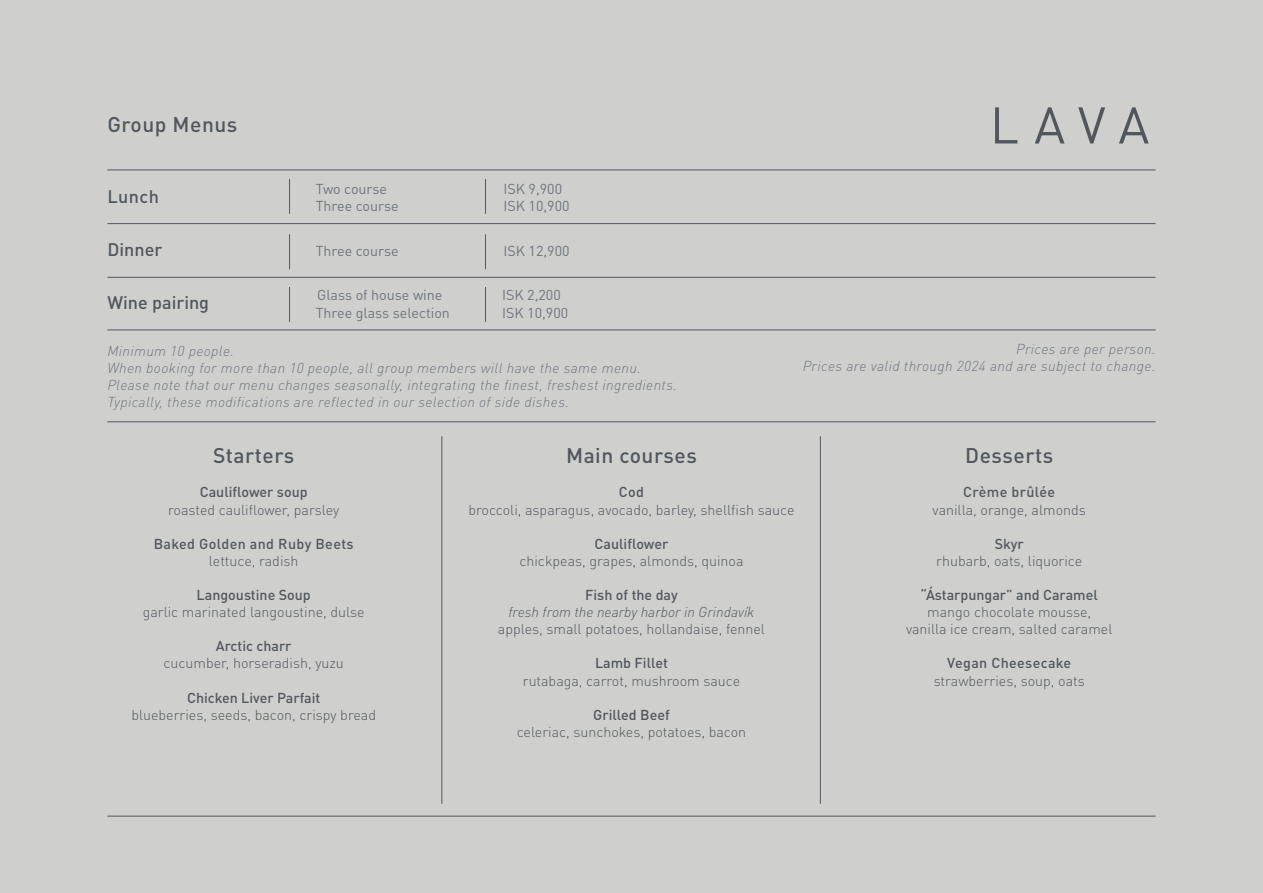
<style>
.page{position:relative;width:1263px;height:893px;background:#cfd0ce}
.page>*{position:absolute;margin:0;border:0;box-sizing:border-box;transform-origin:0 0}
.headlines{font:500 21px "DIN Pro";letter-spacing:.025em;color:#52575d}
.headlines-2{font:500 18px "DIN Pro";color:#52575d}
.t1{font:300 14.25px "DIN Pro";color:#52575d}
.t2{font:italic 300 14.25px/17.1px "DIN Pro";letter-spacing:.025em;color:#6f757c}
.t3{font:500 14.25px "DIN Pro";color:#52575d}
.t4{font:14.25px "DIN Pro";color:#6f757c}
.t5{font:500 14.25px "DIN Pro";letter-spacing:.025em;color:#52575d}
.t6{font:italic 300 14.25px "DIN Pro";color:#52575d}
</style>
<div class="page">
<hr style="left:107px;top:170px;width:1048px;height:1px;background:#52575d">
<hr style="left:107px;top:223px;width:1048px;height:1px;background:#52575d">
<hr style="left:107px;top:277px;width:1048px;height:1px;background:#52575d">
<hr style="left:107px;top:330px;width:1048px;height:1px;background:#52575d">
<hr style="left:107px;top:422px;width:1048px;height:1px;background:#52575d">
<hr style="left:107px;top:816px;width:1048px;height:1px;background:#52575d">
<hr style="left:442px;top:436px;width:1px;height:368px;background:#52575d">
<hr style="left:289px;top:179px;width:1px;height:35px;background:#52575d">
<hr style="left:485px;top:179px;width:1px;height:35px;background:#52575d">
<hr style="left:289px;top:234px;width:1px;height:35px;background:#52575d">
<hr style="left:485px;top:234px;width:1px;height:35px;background:#52575d">
<hr style="left:289px;top:287px;width:1px;height:35px;background:#52575d">
<hr style="left:485px;top:287px;width:1px;height:35px;background:#52575d">
<hr style="left:820px;top:436px;width:1px;height:368px;background:#52575d">
<svg style="left:995px;top:107px;width:22px;height:37px"></svg>
<svg style="left:1035px;top:107px;width:29px;height:37px"></svg>
<svg style="left:1078px;top:107px;width:27px;height:37px"></svg>
<svg style="left:1119px;top:107px;width:30px;height:37px"></svg>
<p class="headlines" style="left:107px;top:107px;width:132px">Group Menus</p>
<p class="headlines-2" style="left:107px;top:182px;width:53px">Lunch</p>
<p class="headlines-2" style="left:107px;top:235px;width:56px">Dinner</p>
<p class="headlines-2" style="left:107px;top:288px;width:103px">Wine pairing</p>
<p class="t4" style="left:316px;top:178px;width:73px">Two course</p>
<p class="t4" style="left:316px;top:195px;width:84px">Three course</p>
<p class="t4" style="left:503px;top:178px;width:60px">ISK 9,900</p>
<p class="t4" style="left:503px;top:195px;width:68px">ISK 10,900</p>
<p class="t4" style="left:316px;top:240px;width:84px">Three course</p>
<p class="t4" style="left:503px;top:240px;width:68px">ISK 12,900</p>
<p class="t4" style="left:317px;top:284px;width:127px">Glass of house wine</p>
<p class="t4" style="left:316px;top:301px;width:136px">Three glass selection</p>
<p class="t4" style="left:502px;top:284px;width:60px">ISK 2,200</p>
<p class="t4" style="left:502px;top:301px;width:68px">ISK 10,900</p>
<p class="t2" style="left:107px;top:341px;width:128px">Minimum 10 people.</p>
<p class="t2" style="left:107px;top:358px;width:535px">When booking for more than 10 people, all group members will have the same menu.</p>
<p class="t2" style="left:107px;top:375px;width:571px">Please note that our menu changes seasonally, integrating the finest, freshest ingredients.<br>Typically, these modifications are reflected in our selection of side dishes.</p>
<p class="t2" style="left:1016px;top:339px;width:141px">Prices are per person.</p>
<p class="t2" style="left:803px;top:356px;width:354px">Prices are valid through 2024 and are subject to change.</p>
<p class="headlines" style="left:213px;top:439px;width:83px">Starters</p>
<p class="t3" style="left:200px;top:481px;width:109px">Cauliflower soup</p>
<p class="t1" style="left:168px;top:498px;width:173px">roasted cauliflower, parsley</p>
<p class="t5" style="left:154px;top:532px;width:201px">Baked Golden and Ruby Beets</p>
<p class="t1" style="left:209px;top:550px;width:91px">lettuce, radish</p>
<p class="t3" style="left:197px;top:583px;width:116px">Langoustine Soup</p>
<p class="t1" style="left:143px;top:601px;width:223px">garlic marinated langoustine, dulse</p>
<p class="t3" style="left:216px;top:635px;width:77px">Arctic charr</p>
<p class="t1" style="left:163px;top:652px;width:182px">cucumber, horseradish, yuzu</p>
<p class="t3" style="left:187px;top:686px;width:135px">Chicken Liver Parfait</p>
<p class="t1" style="left:131px;top:704px;width:246px">blueberries, seeds, bacon, crispy bread</p>
<p class="headlines" style="left:566px;top:439px;width:132px">Main courses</p>
<p class="t3" style="left:619px;top:481px;width:27px">Cod</p>
<p class="t1" style="left:468px;top:498px;width:327px">broccoli, asparagus, avocado, barley, shellfish sauce</p>
<p class="t3" style="left:595px;top:532px;width:75px">Cauliflower</p>
<p class="t1" style="left:519px;top:550px;width:225px">chickpeas, grapes, almonds, quinoa</p>
<p class="t3" style="left:585px;top:583px;width:94px">Fish of the day</p>
<p class="t6" style="left:508px;top:601px;width:247px">fresh from the nearby harbor in Grindavík</p>
<p class="t1" style="left:498px;top:618px;width:269px">apples, small potatoes, hollandaise, fennel</p>
<p class="t3" style="left:595px;top:652px;width:74px">Lamb Fillet</p>
<p class="t1" style="left:523px;top:669px;width:219px">rutabaga, carrot, mushroom sauce</p>
<p class="t3" style="left:593px;top:703px;width:78px">Grilled Beef</p>
<p class="t1" style="left:517px;top:721px;width:231px">celeriac, sunchokes, potatoes, bacon</p>
<p class="headlines" style="left:965px;top:439px;width:89px">Desserts</p>
<p class="t5" style="left:963px;top:481px;width:93px">Crème brûlée</p>
<p class="t1" style="left:932px;top:498px;width:155px">vanilla, orange, almonds</p>
<p class="t3" style="left:995px;top:532px;width:31px">Skyr</p>
<p class="t1" style="left:936px;top:550px;width:147px">rhubarb, oats, liquorice</p>
<p class="t3" style="left:920px;top:583px;width:179px">“Ástarpungar” and Caramel</p>
<p class="t1" style="left:927px;top:601px;width:165px">mango chocolate mousse,</p>
<p class="t1" style="left:906px;top:618px;width:208px">vanilla ice cream, salted caramel</p>
<p class="t5" style="left:947px;top:652px;width:125px">Vegan Cheesecake</p>
<p class="t1" style="left:934px;top:669px;width:152px">strawberries, soup, oats</p>
</div>
